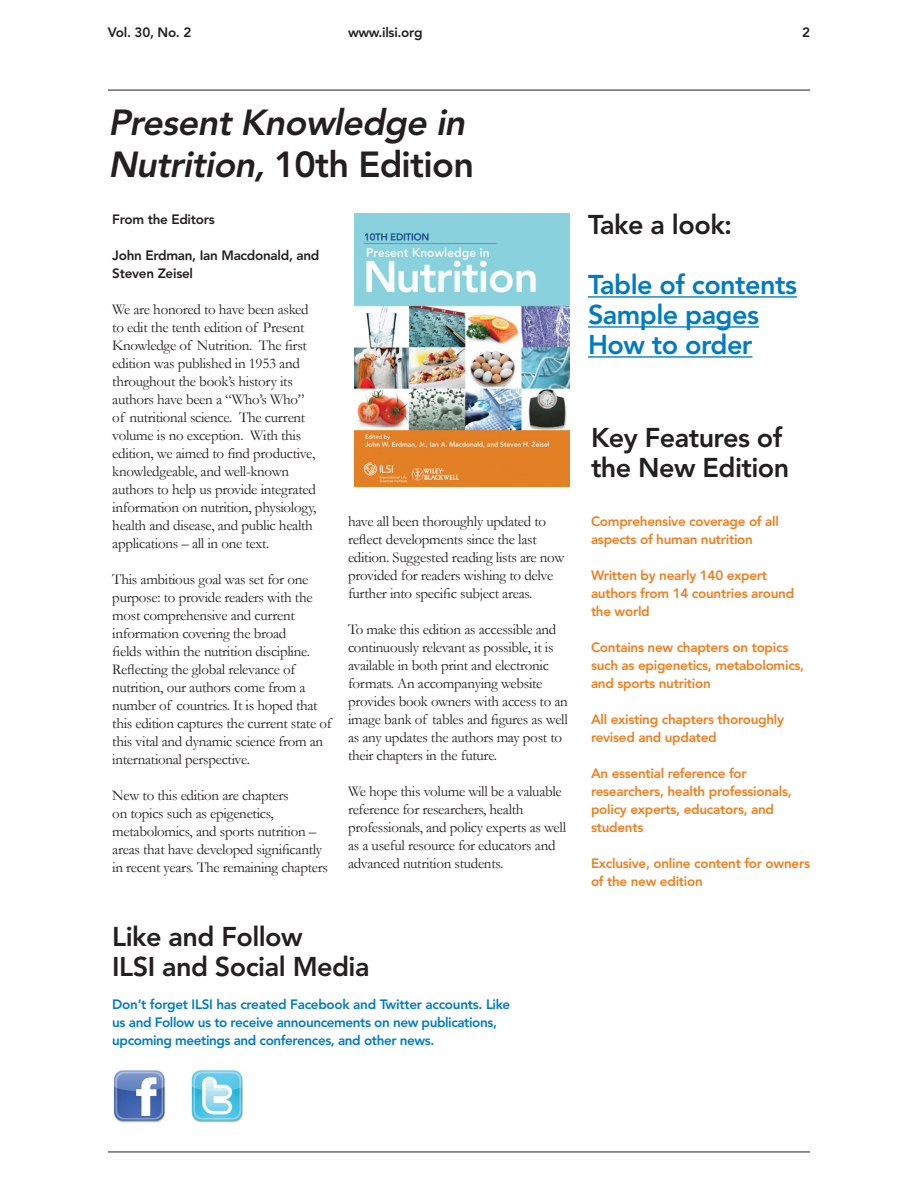
<style>
.page{position:relative;width:918px;height:1188px;background:#fff}
.page>*{position:absolute;margin:0;border:0;box-sizing:border-box;transform-origin:0 0}
.t1{font:italic 800 36px/42px "Avenir LT Std";color:#231f20}
.t2{font:800 27px/30px "Avenir LT Std";letter-spacing:-.02em;color:#231f20}
.t3{font:800 27px/30px "Avenir LT Std";letter-spacing:-.02em;color:#007bc3}
.t4{font:15px/18px "Garamond";letter-spacing:-.02em;color:#231f20}
.t5{font:800 13.5px/18px "Avenir LT Std";letter-spacing:-.02em;color:#ee7f1f}
.t6{font:800 13.5px/18px "Avenir LT Std";letter-spacing:-.03em;color:#007bc3}
.t7{font:800 13.5px/18px "Avenir LT Std";letter-spacing:-.02em;color:#231f20}
.s1{font-style:normal}
</style>
<div class="page">
<hr style="left:108px;top:90px;width:702px;height:1px;background:#231f20">
<hr style="left:108px;top:1152px;width:702px;height:1px;background:#231f20">
<img style="left:354px;top:214px;width:216px;height:272px">
<img style="left:113px;top:1070px;width:52px;height:53px">
<img style="left:191px;top:1070px;width:52px;height:53px">
<hr style="left:588px;top:296px;width:209px;height:2px;background:#007bc3">
<hr style="left:588px;top:326px;width:171px;height:2px;background:#007bc3">
<hr style="left:588px;top:356px;width:164px;height:2px;background:#007bc3">
<p class="t7" style="left:108px;top:24px;width:85px">Vol. 30, No. 2</p>
<p class="t7" style="left:348px;top:24px;width:76px">www.ilsi.org</p>
<p class="t7" style="left:802px;top:24px;width:9px">2</p>
<h1 class="t1" style="left:108px;top:102px;width:368px">PresentKnowledge in<br>Nutrition,<span class="s1">10th Edition</span></h1>
<p class="t7" style="left:112px;top:210px;width:104px">From the Editors</p>
<p class="t7" style="left:112px;top:246px;width:209px">John Erdman, Ian Macdonald, and<br>Steven Zeisel</p>
<p class="t4" style="left:112px;top:300px;width:206px">We are honored to have been asked to edit the tenth edition of Present Knowledge of Nutrition. The first edition was published in 1953 and throughout the book’s history its authors have been a “Who’s Who” of nutritional science. The current volume is no exception. With this edition, we aimed to find productive, knowledgeable, and well-known authors to help us provide integrated information on nutrition, physiology, health and disease, and public health applications – all in one text.</p>
<p class="t4" style="left:112px;top:570px;width:221px">This ambitious goal was set for one purpose: to provide readers with the most comprehensive and current information covering the broad<br>fields within the nutrition discipline.<br>Reflecting the global relevance of nutrition, our authors come from a number of countries. It is hoped that this edition captures the current state of this vital and dynamic science from an international perspective.</p>
<p class="t4" style="left:112px;top:786px;width:217px">New to this edition are chapters<br>on topics such as epigenetics, metabolomics, and sports nutrition – areas that have developed significantly in recent years. The remaining chapters</p>
<p class="t4" style="left:348px;top:512px;width:218px">have all been thoroughly updated to reflect developments since the last edition. Suggested reading lists are now provided for readers wishing to delve further into specific subject areas.</p>
<p class="t4" style="left:348px;top:620px;width:221px">To make this edition as accessible and continuously relevant as possible, it is available in both print and electronic formats. An accompanying website provides book owners with access to an image bank of tables and figures as well as any updates the authors may post to their chapters in the future.</p>
<p class="t4" style="left:348px;top:782px;width:220px">We hope this volume will be a valuable reference for researchers, health professionals, and policy experts as well as a useful resource for educators and advanced nutrition students.</p>
<h2 class="t2" style="left:112px;top:922px;width:259px">Like and Follow<br>ILSI and Social Media</h2>
<p class="t6" style="left:112px;top:996px;width:400px">Don’t forget ILSI has created Facebook and Twitter accounts. Like us and Follow us to receive announcements on new publications, upcoming meetings and conferences, and other news.</p>
<h2 class="t2" style="left:588px;top:210px;width:146px">Take a look:</h2>
<h2 class="t3" style="left:588px;top:270px;width:211px">Table of contents<br>Sample pages<br>How to order</h2>
<h2 class="t2" style="left:591px;top:423px;width:200px">Key Features of the New Edition</h2>
<p class="t5" style="left:591px;top:513px;width:189px">Comprehensive coverage of all aspects of human nutrition</p>
<p class="t5" style="left:591px;top:567px;width:205px">Written by nearly 140 expert authors from 14 countries around the world</p>
<p class="t5" style="left:591px;top:639px;width:215px">Contains new chapters on topics such as epigenetics, metabolomics, and sports nutrition</p>
<p class="t5" style="left:591px;top:711px;width:195px">All existing chapters thoroughly revised and updated</p>
<p class="t5" style="left:591px;top:765px;width:202px">An essential reference for researchers, health professionals, policy experts, educators, and students</p>
<p class="t5" style="left:591px;top:855px;width:221px">Exclusive, online content for owners of the new edition</p>
</div>
